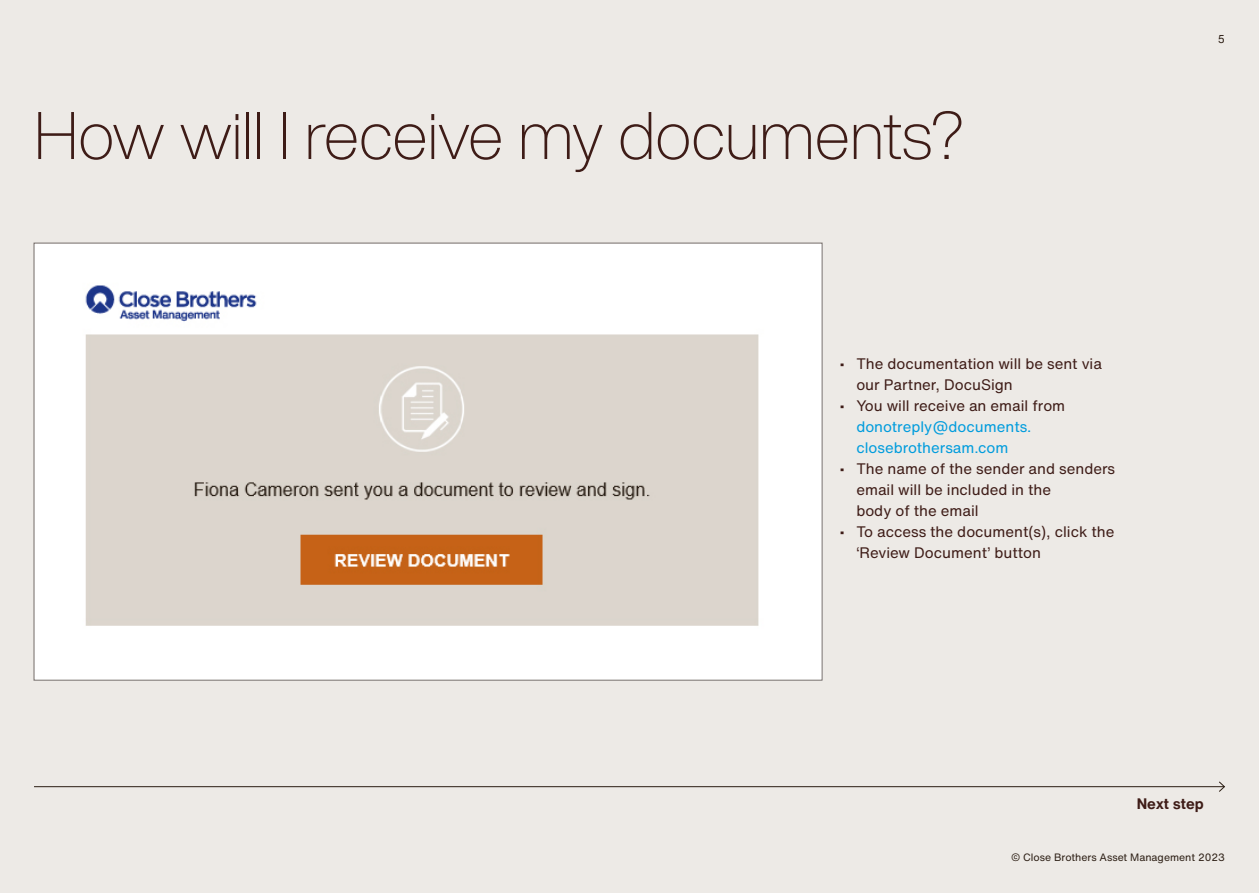
<style>
.page{position:relative;width:1259px;height:893px;background:#edeae6}
.page>*{position:absolute;margin:0;border:0;box-sizing:border-box;transform-origin:0 0}
._34_36pt_Header{font:200 66px "Helvetica Now Display";color:#3e1c17}
.t1{font:15px/21px "Helvetica Now Text";color:#3e1c17}
.t2{font:15px/21px "Helvetica Now Text";color:#009cdd}
._8_5_10pt_Body_copy{font:700 15px "Helvetica Now Text";color:#3e1c17}
.t3{font:11.25px "Helvetica Now Text";color:#2b1d13}
.t4{font:10.5px "Helvetica Now Text";color:#2b1d13}
.s1{color:#3e1c17}
</style>
<div class="page">
<hr style="left:34px;top:786px;width:1190px;height:1px;background:#2b1d13">
<svg style="left:1218px;top:781px;width:7px;height:11px"></svg>
<div style="left:34px;top:243px;width:788px;height:437px;background:#fff"></div>
<img style="left:85px;top:285px;width:674px;height:341px">
<p class="_34_36pt_Header" style="left:34px;top:91px;width:931px">How will I receive my documents?</p>
<p class="t1" style="left:856px;top:353px;width:247px;text-indent:-17px">• The documentation will be sent via our Partner, DocuSign</p>
<p class="t2" style="left:856px;top:395px;width:210px;text-indent:-17px"><span class="s1">• You will receive an email from </span>donotreply@documents. closebrothersam.com</p>
<p class="t1" style="left:856px;top:458px;width:260px;text-indent:-17px">• The name of the sender and senders email will be included in the<br>body of the email</p>
<p class="t1" style="left:856px;top:521px;width:260px;text-indent:-17px">• To access the document(s), click the ‘Review Document’ button</p>
<p class="t3" style="left:1217px;top:31px;width:9px">5</p>
<p class="_8_5_10pt_Body_copy" style="left:1136px;top:794px;width:69px">Next step</p>
<p class="t4" style="left:1011px;top:851px;width:215px">© Close Brothers Asset Management 2023</p>
</div>
